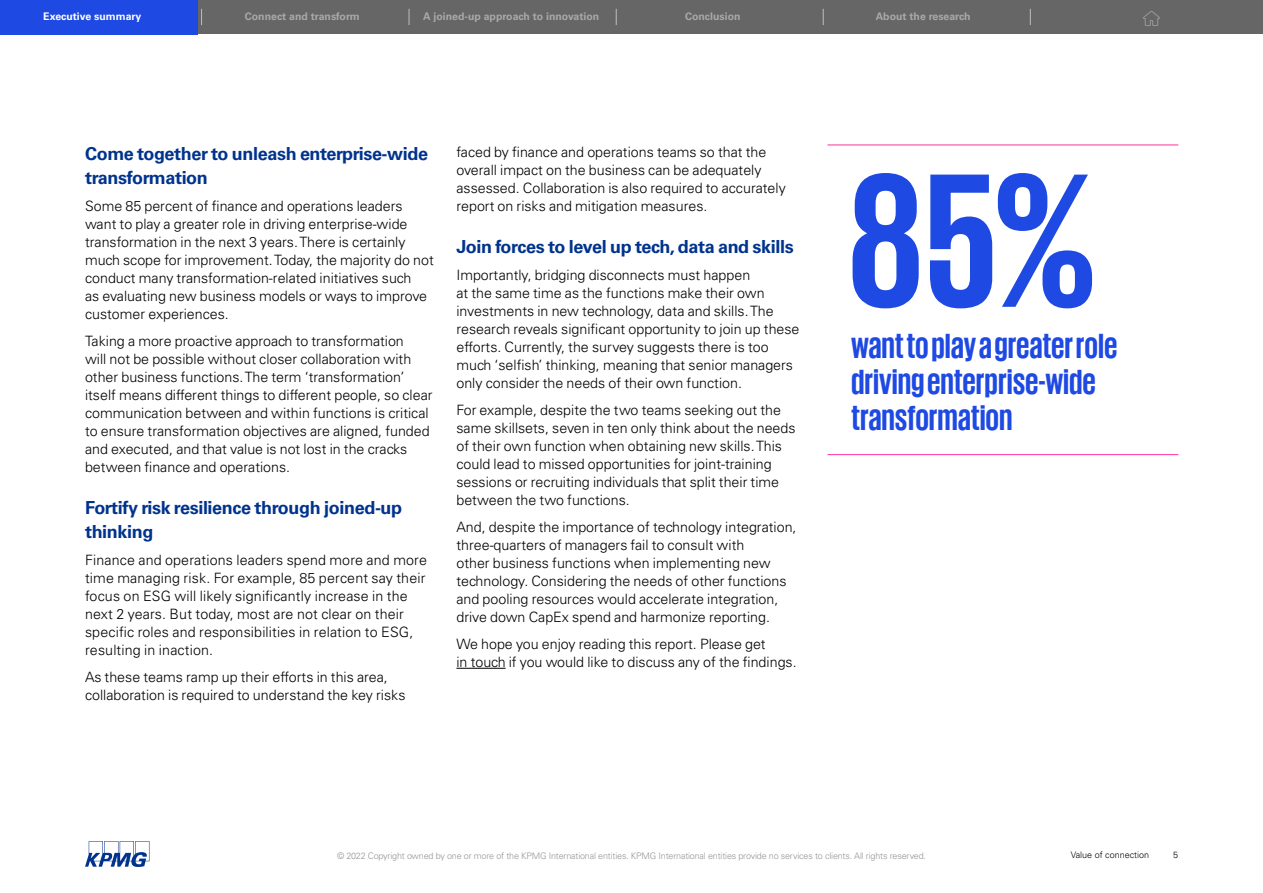
<style>
.page{position:relative;width:1263px;height:893px;background:#fff}
.page>*{position:absolute;margin:0;border:0;box-sizing:border-box;transform-origin:0 0}
.t1{font:700 195px "KPMG";color:#1e49e2}
.t2{font:700 36px/36px "KPMG";color:#1e49e2}
.t3{font:700 18px/24px "Univers LT Std";letter-spacing:-.02em;color:#00338d}
.t4{font:300 14.25px/18px "Univers LT Std";color:#000}
.t5{font:700 10.5px "Univers LT Std";color:#a7a9ac}
.t6{font:700 10.5px "Univers LT Std";color:#fff}
.t7{font:300 9px "Univers LT Std";letter-spacing:-.02em;color:#939598}
.t8{font:300 9px "Univers LT Std";color:#000}
</style>
<div class="page">
<hr style="left:456px;top:668px;width:50px;height:1px;background:#000">
<hr style="left:827px;top:145px;width:351px;height:1px;background:#fd349c">
<hr style="left:827px;top:454px;width:351px;height:1px;background:#fd349c">
<div style="left:0;top:0;width:1263px;height:34px;background:#666"></div>
<svg style="left:201px;top:9px;width:1px;height:16px"></svg>
<svg style="left:409px;top:9px;width:1px;height:16px"></svg>
<svg style="left:616px;top:9px;width:1px;height:16px"></svg>
<svg style="left:823px;top:9px;width:1px;height:16px"></svg>
<svg style="left:1030px;top:9px;width:1px;height:16px"></svg>
<svg style="left:85px;top:841px;width:64px;height:26px"></svg>
<svg style="left:1143px;top:11px;width:16px;height:15px"></svg>
<div style="left:0;top:0;width:198px;height:34px;background:#1e49e2"></div>
<p class="t6" style="left:43px;top:11px;width:100px">Executive summary</p>
<p class="t5" style="left:245px;top:11px;width:116px">Connect and transform</p>
<p class="t5" style="left:423px;top:11px;width:178px">A joined-up approach to innovation</p>
<p class="t5" style="left:685px;top:11px;width:57px">Conclusion</p>
<p class="t5" style="left:876px;top:11px;width:96px">About the research</p>
<p class="t3" style="left:85px;top:142px;width:345px">Come together to unleash enterprise-wide transformation</p>
<p class="t4" style="left:85px;top:197px;width:350px">Some 85 percent of finance and operations leaders want to play a greater role in driving enterprise-wide transformation in the next 3 years. There is certainly much scope for improvement. Today, the majority do not conduct many transformation-related initiatives such<br>as evaluating new business models or ways to improve customer experiences.</p>
<p class="t4" style="left:85px;top:332px;width:349px">Taking a more proactive approach to transformation<br>will not be possible without closer collaboration with other business functions. The term ‘transformation’ itself means different things to different people, so clear communication between and within functions is critical to ensure transformation objectives are aligned, funded and executed, and that value is not lost in the cracks between finance and operations.</p>
<p class="t3" style="left:85px;top:496px;width:319px">Fortify risk resilience through joined-up thinking</p>
<p class="t4" style="left:85px;top:551px;width:343px">Finance and operations leaders spend more and more time managing risk. For example, 85 percent say their focus on ESG will likely significantly increase in the next 2 years. But today, most are not clear on their specific roles and responsibilities in relation to ESG, resulting in inaction.</p>
<p class="t4" style="left:85px;top:668px;width:322px">As these teams ramp up their efforts in this area, collaboration is required to understand the key risks</p>
<p class="t4" style="left:456px;top:143px;width:331px">faced by finance and operations teams so that the overall impact on the business can be adequately assessed. Collaboration is also required to accurately report on risks and mitigation measures.</p>
<p class="t3" style="left:456px;top:235px;width:339px">Join forces to level up tech, data and skills</p>
<p class="t4" style="left:456px;top:266px;width:345px">Importantly, bridging disconnects must happen<br>at the same time as the functions make their own investments in new technology, data and skills. The research reveals significant opportunity to join up these efforts. Currently, the survey suggests there is too much ‘selfish’ thinking, meaning that senior managers only consider the needs of their own function.</p>
<p class="t4" style="left:456px;top:401px;width:341px">For example, despite the two teams seeking out the same skillsets, seven in ten only think about the needs of their own function when obtaining new skills. This could lead to missed opportunities for joint-training sessions or recruiting individuals that split their time between the two functions.</p>
<p class="t4" style="left:456px;top:518px;width:342px">And, despite the importance of technology integration, three-quarters of managers fail to consult with<br>other business functions when implementing new technology. Considering the needs of other functions and pooling resources would accelerate integration, drive down CapEx spend and harmonize reporting.</p>
<p class="t4" style="left:456px;top:635px;width:342px">We hope you enjoy reading this report. Please get<br>in touch if you would like to discuss any of the findings.</p>
<h1 class="t1" style="left:847px;top:143px;width:252px">85%</h1>
<h2 class="t2" style="left:851px;top:327px;width:268px">want to play a greater role driving enterprise-wide transformation</h2>
<p class="t7" style="left:337px;top:850px;width:590px">© 2022 Copyright owned by one or more of the KPMG International entities. KPMG International entities provide no services to clients. All rights reserved.</p>
<p class="t8" style="left:1071px;top:849px;width:80px">Value of connection</p>
<p class="t8" style="left:1173px;top:849px;width:7px">5</p>
</div>
